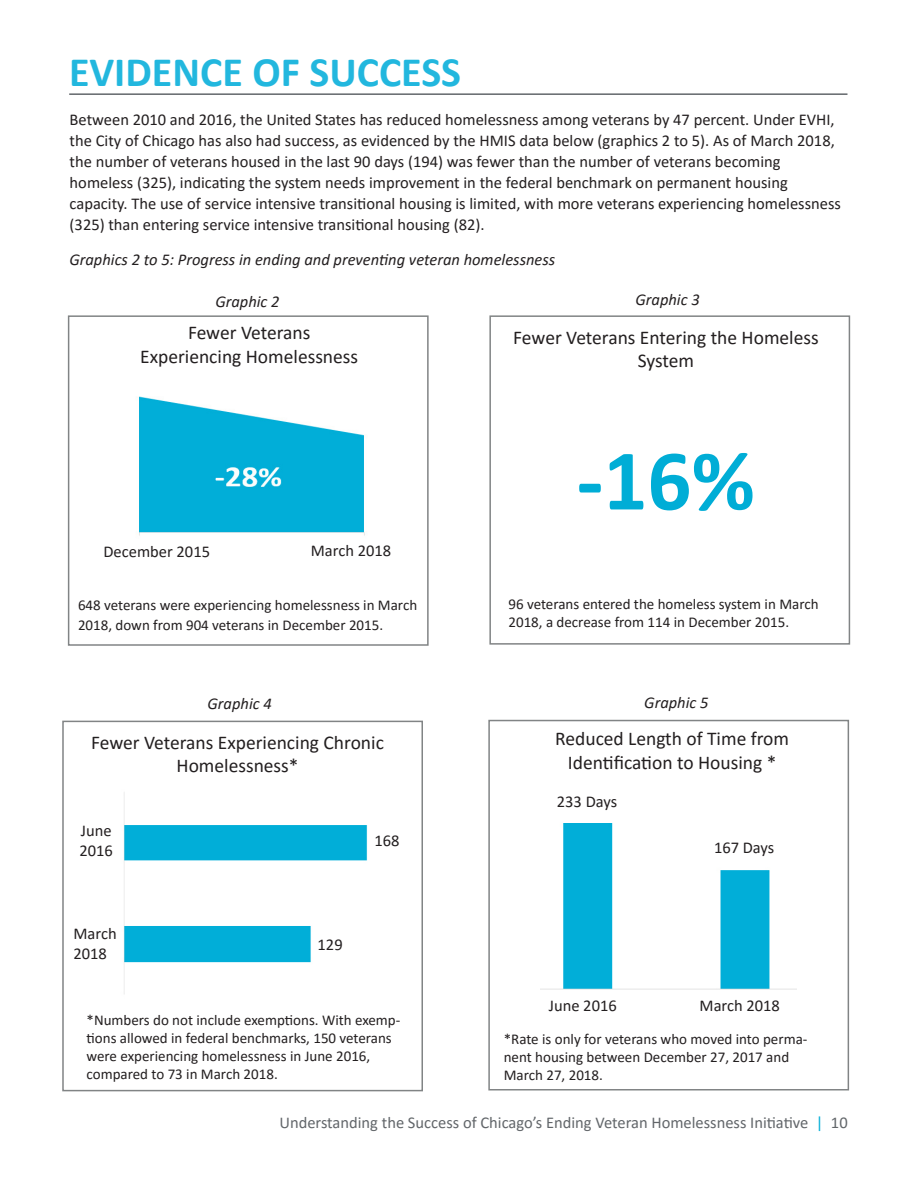
<style>
.page{position:relative;width:918px;height:1188px;background:#fff}
.page>*{position:absolute;margin:0;border:0;box-sizing:border-box;transform-origin:0 0}
.t1{font:700 87px "Calibri";color:#00add6}
.t2{font:700 42px "Calibri";color:#22b7de}
.t3{font:19.5px/23.4px "Calibri";color:#231f20;text-align:center}
.t4{font:16.5px/21px "Calibri";color:#231f20}
.t5{font:italic 16.5px "Calibri";color:#231f20}
.t6{font:16.5px "Calibri";color:#62666a}
.t7{font:15px/18px "Calibri";color:#231f20}
.s1{color:#00add6}
</style>
<div class="page">
<div style="left:62px;top:721px;width:361px;height:370px;border:2px solid #818485"></div>
<div style="left:489px;top:315px;width:361px;height:330px;border:2px solid #818485"></div>
<div style="left:488px;top:720px;width:361px;height:370px;border:2px solid #818485"></div>
<div style="left:68px;top:315px;width:361px;height:331px;border:2px solid #818485"></div>
<hr style="left:69px;top:93px;width:778px;height:2px;background:#62676b">
<img style="left:139px;top:396px;width:226px;height:140px">
<img style="left:124px;top:792px;width:243px;height:202px">
<img style="left:540px;top:823px;width:257px;height:167px">
<p class="t2" style="left:69px;top:42px;width:394px">EVIDENCE OF SUCCESS</p>
<p class="t4" style="left:70px;top:108px;width:767px;text-align:justify">Between 2010 and 2016, the United States has reduced homelessness among veterans by 47 percent. Under EVHI, the City of Chicago has also had success, as evidenced by the HMIS data below (graphics 2 to 5). As of March 2018, the number of veterans housed in the last 90 days (194) was fewer than the number of veterans becoming</p>
<p class="t4" style="left:70px;top:171px;width:720px">homeless (325), indicating the system needs improvement in the federal benchmark on permanent housing</p>
<p class="t4" style="left:70px;top:192px;width:773px">capacity. The use of service intensive transitional housing is limited, with more veterans experiencing homelessness (325) than entering service intensive transitional housing (82).</p>
<p class="t5" style="left:69px;top:248px;width:487px">Graphics 2 to 5: Progress in ending and preventing veteran homelessness</p>
<p class="t5" style="left:215px;top:290px;width:66px">Graphic 2</p>
<p class="t5" style="left:635px;top:288px;width:66px">Graphic 3</p>
<p class="t3" style="left:188px;top:321px;width:124px">Fewer Veterans</p>
<p class="t3" style="left:140px;top:344px;width:220px">Experiencing Homelessness</p>
<p class="t4" style="left:104px;top:540px;width:108px">December 2015</p>
<p class="t4" style="left:311px;top:539px;width:82px">March 2018</p>
<p class="t7" style="left:78px;top:595px;width:341px;line-height:19.8px">648 veterans were experiencing homelessness in March<br>2018, down from 904 veterans in December 2015.</p>
<p class="t3" style="left:513px;top:325px;width:307px">Fewer Veterans Entering the Homeless<br>System</p>
<p class="t1" style="left:577px;top:419px;width:180px">-16%</p>
<p class="t7" style="left:508px;top:595px;width:312px">96 veterans entered the homeless system in March<br>2018, a decrease from 114 in December 2015.</p>
<p class="t5" style="left:208px;top:692px;width:66px">Graphic 4</p>
<p class="t5" style="left:644px;top:691px;width:66px">Graphic 5</p>
<p class="t3" style="left:91px;top:730px;width:294px">Fewer Veterans Experiencing Chronic<br>Homelessness*</p>
<p class="t4" style="left:79px;top:820px;width:35px;line-height:19.8px">June<br>2016</p>
<p class="t4" style="left:74px;top:924px;width:45px;line-height:19.8px">March<br>2018</p>
<p class="t4" style="left:375px;top:829px;width:27px">168</p>
<p class="t4" style="left:318px;top:933px;width:27px">129</p>
<p class="t7" style="left:87px;top:1010px;width:315px">*Numbers do not include exemptions. With exemp&shy;tions allowed in federal benchmarks, 150 veterans were experiencing homelessness in June 2016, compared to 73 in March 2018.</p>
<p class="t3" style="left:555px;top:726px;width:235px">Reduced Length of Time from</p>
<p class="t3" style="left:568px;top:750px;width:210px">Identification to Housing *</p>
<p class="t4" style="left:557px;top:791px;width:62px">233 Days</p>
<p class="t4" style="left:714px;top:837px;width:62px">167 Days</p>
<p class="t4" style="left:549px;top:995px;width:69px">June 2016</p>
<p class="t4" style="left:700px;top:995px;width:82px">March 2018</p>
<p class="t7" style="left:504px;top:1029px;width:305px">*Rate is only for veterans who moved into perma&shy;nent housing between December 27, 2017 and<br>March 27, 2018.</p>
<p class="t6" style="left:279px;top:1111px;width:570px">Understanding the Success of Chicago’s Ending Veteran Homelessness Initiative <span class="s1">|</span> 10</p>
</div>
